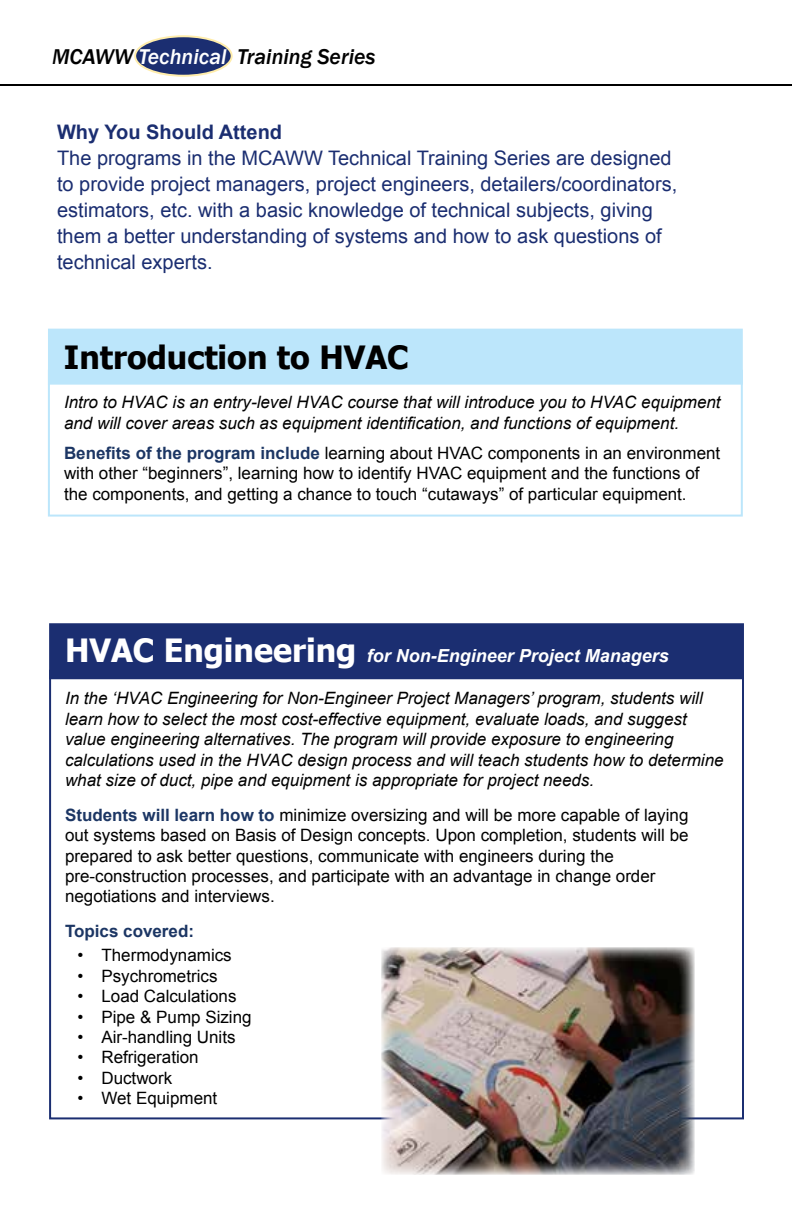
<style>
.page{position:relative;width:792px;height:1224px;background:#fff}
.page>*{position:absolute;margin:0;border:0;box-sizing:border-box;transform-origin:0 0}
.t1{font:700 32px "Tahoma";color:#000}
.t2{font:italic 500 22px "Franklin Gothic";color:#000}
.t3{font:20px/26px "Arial";color:#1b2e71}
.t4{font:700 20px "Arial";color:#1b2e71}
.t5{font:italic 700 18px "Arial";color:#fff}
.t6{font:17px/20.4px "Arial";color:#000}
.t7{font:italic 17px/20.4px "Arial";color:#000}
.t8{font:700 17px "Arial";color:#1c3664}
.s1{color:#fff}
.s2{font-weight:700;color:#1c3664}
.s3{font-family:"Tahoma";font-style:normal;font-size:32px}
</style>
<div class="page">
<div style="left:135px;top:36px;width:97px;height:40px;background:#1b2e71;border-radius:50%"></div>
<div style="left:134px;top:35px;width:99px;height:42px;border:2px solid #ffedab;border-radius:50%"></div>
<div style="left:49px;top:623px;width:695px;height:56px;background:#1b2e71;border:2px solid #1b2e71"></div>
<img style="left:381px;top:948px;width:314px;height:227px">
<div style="left:48px;top:370px;width:695px;height:147px;border:2px solid #bce6fb"></div>
<div style="left:49px;top:330px;width:693px;height:54px;background:#bce6fb"></div>
<div style="left:48px;top:329px;width:695px;height:56px;border:2px solid #bce6fb"></div>
<hr style="left:0;top:84px;width:792px;height:2px;background:#000">
<p class="t2" style="left:52px;top:43px;width:325px">MCAWW <span class="s1">Technical</span> Training Series</p>
<p class="t4" style="left:57px;top:119px;width:227px">Why You Should Attend</p>
<p class="t3" style="left:57px;top:145px;width:622px">The programs in the MCAWW Technical Training Series are designed to provide project managers, project engineers, detailers/coordinators, estimators, etc. with a basic knowledge of technical subjects, giving them a better understanding of systems and how to ask questions of technical experts.</p>
<h1 class="t1" style="left:64px;top:335px;width:346px">Introduction to HVAC</h1>
<p class="t7" style="left:64px;top:392px;width:658px">Intro to HVAC is an entry-level HVAC course that will introduce you to HVAC equipment and will cover areas such as equipment identification, and functions of equipment.</p>
<p class="t6" style="left:64px;top:443px;width:658px"><span class="s2">Benefits of the program include</span> learning about HVAC components in an environment with other “beginners”, learning how to identify HVAC equipment and the functions of the components, and getting a chance to touch “cutaways” of particular equipment.</p>
<p class="t5" style="left:65px;top:644px;width:605px"><span class="s3">HVAC Engineering</span> for Non-Engineer Project Managers</p>
<p class="t7" style="left:65px;top:689px;width:660px">In the ‘HVAC Engineering for Non-Engineer Project Managers’ program, students will learn how to select the most cost-effective equipment, evaluate loads, and suggest value engineering alternatives. The program will provide exposure to engineering calculations used in the HVAC design process and will teach students how to determine what size of duct, pipe and equipment is appropriate for project needs.</p>
<p class="t6" style="left:65px;top:805px;width:625px"><span class="s2">Students will learn how to</span> minimize oversizing and will be more capable of laying out systems based on Basis of Design concepts. Upon completion, students will be prepared to ask better questions, communicate with engineers during the pre-construction processes, and participate with an advantage in change order negotiations and interviews.</p>
<p class="t8" style="left:65px;top:920px;width:131px">Topics covered:</p>
<p class="t6" style="left:77px;top:945px;width:156px">• Thermodynamics</p>
<p class="t6" style="left:77px;top:966px;width:142px">• Psychrometrics</p>
<p class="t6" style="left:77px;top:986px;width:161px">• Load Calculations</p>
<p class="t6" style="left:77px;top:1007px;width:176px">• Pipe &amp; Pump Sizing</p>
<p class="t6" style="left:77px;top:1027px;width:160px">• Air-handling Units</p>
<p class="t6" style="left:77px;top:1047px;width:123px">• Refrigeration</p>
<p class="t6" style="left:77px;top:1068px;width:96px">• Ductwork</p>
<p class="t6" style="left:77px;top:1088px;width:141px">• Wet Equipment</p>
</div>
